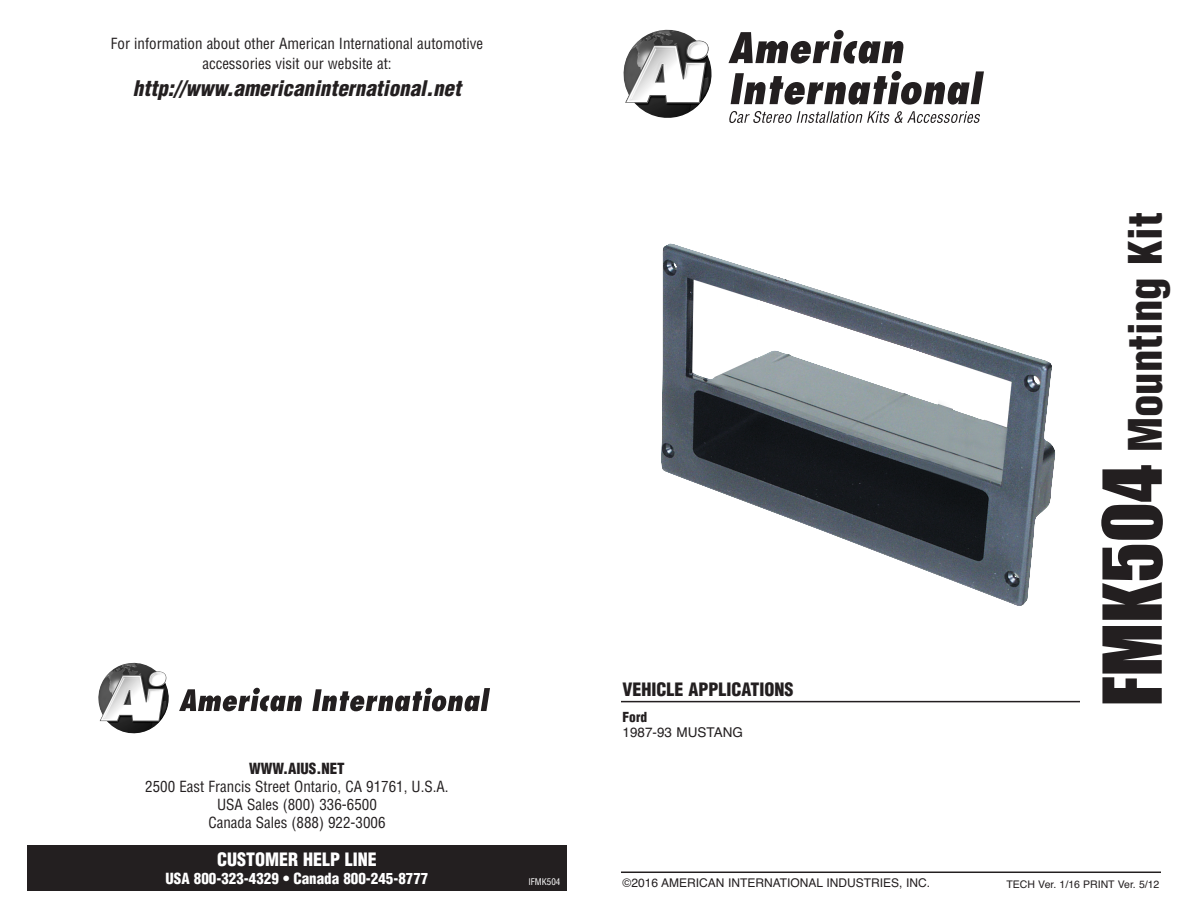
<style>
.page{position:relative;width:1188px;height:918px;background:#fff}
.page>*{position:absolute;margin:0;border:0;box-sizing:border-box;transform-origin:0 0}
.t1{font:900 condensed 45px "Helvetica";color:#231f20}
.t2{font:italic 900 condensed 21px "Helvetica";color:#231f20}
.t3{font:900 condensed 18px "Helvetica";color:#231f20}
.t4{font:900 condensed 18px "Helvetica";color:#fff}
.t5{font:condensed 15px/18px "Helvetica";color:#231f20;text-align:center}
.t6{font:900 condensed 15px "Helvetica";color:#fff}
.t7{font:900 condensed 15px "Helvetica";color:#231f20}
.t8{font:13.5px "Helvetica";color:#231f20}
.t9{font:900 condensed 13.5px "Helvetica";color:#231f20}
.t10{font:12px "Helvetica";color:#231f20}
.t11{font:10.5px "Helvetica";color:#231f20}
.t12{font:condensed 9px "Helvetica";color:#fff}
.s1{font-family:"Impact";font-weight:400;font-stretch:normal;font-size:75px}
</style>
<div class="page">
<img style="left:661px;top:243px;width:395px;height:363px">
<div style="left:27px;top:845px;width:540px;height:46px;background:#231f20"></div>
<hr style="left:621px;top:872px;width:540px;height:1px;background:#231f20">
<img style="left:623px;top:30px;width:89px;height:88px">
<svg style="left:179px;top:688px;width:123px;height:23px"></svg>
<svg style="left:312px;top:688px;width:178px;height:23px"></svg>
<img style="left:98px;top:663px;width:71px;height:70px">
<hr style="left:621px;top:701px;width:459px;height:1px;background:#231f20">
<svg style="left:728px;top:30px;width:176px;height:34px"></svg>
<svg style="left:731px;top:71px;width:253px;height:34px"></svg>
<svg style="left:729px;top:111px;width:251px;height:12px"></svg>
<p class="t5" style="left:111px;top:33px;width:374px;line-height:20.2px">For information about other American International automotive accessories visit our website at:</p>
<h2 class="t2" style="left:133px;top:80px;width:330px">http://www.americaninternational.net</h2>
<p class="t7" style="left:249px;top:760px;width:97px">WWW.AIUS.NET</p>
<p class="t5" style="left:145px;top:777px;width:305px">2500 East Francis Street Ontario, CA 91761, U.S.A.<br>USA Sales (800) 336-6500<br>Canada Sales (888) 922-3006</p>
<p class="t4" style="left:217px;top:849px;width:161px">CUSTOMER HELP LINE</p>
<p class="t6" style="left:166px;top:870px;width:264px">USA 800-323-4329 • Canada 800-245-8777</p>
<p class="t12" style="left:528px;top:877px;width:34px">IFMK504</p>
<p class="t3" style="left:622px;top:679px;width:173px">VEHICLE APPLICATIONS</p>
<p class="t9" style="left:622px;top:710px;width:26px">Ford</p>
<p class="t8" style="left:622px;top:725px;width:122px">1987-93 MUSTANG</p>
<h1 class="t1" style="left:1120px;top:706px;width:496px;rotate:-90deg"><span class="s1">FMK504</span> Mounting Kit</h1>
<p class="t10" style="left:622px;top:876px;width:309px">©2016 AMERICAN INTERNATIONAL INDUSTRIES, INC.</p>
<p class="t11" style="left:1007px;top:878px;width:154px">TECH Ver. 1/16 PRINT Ver. 5/12</p>
</div>
